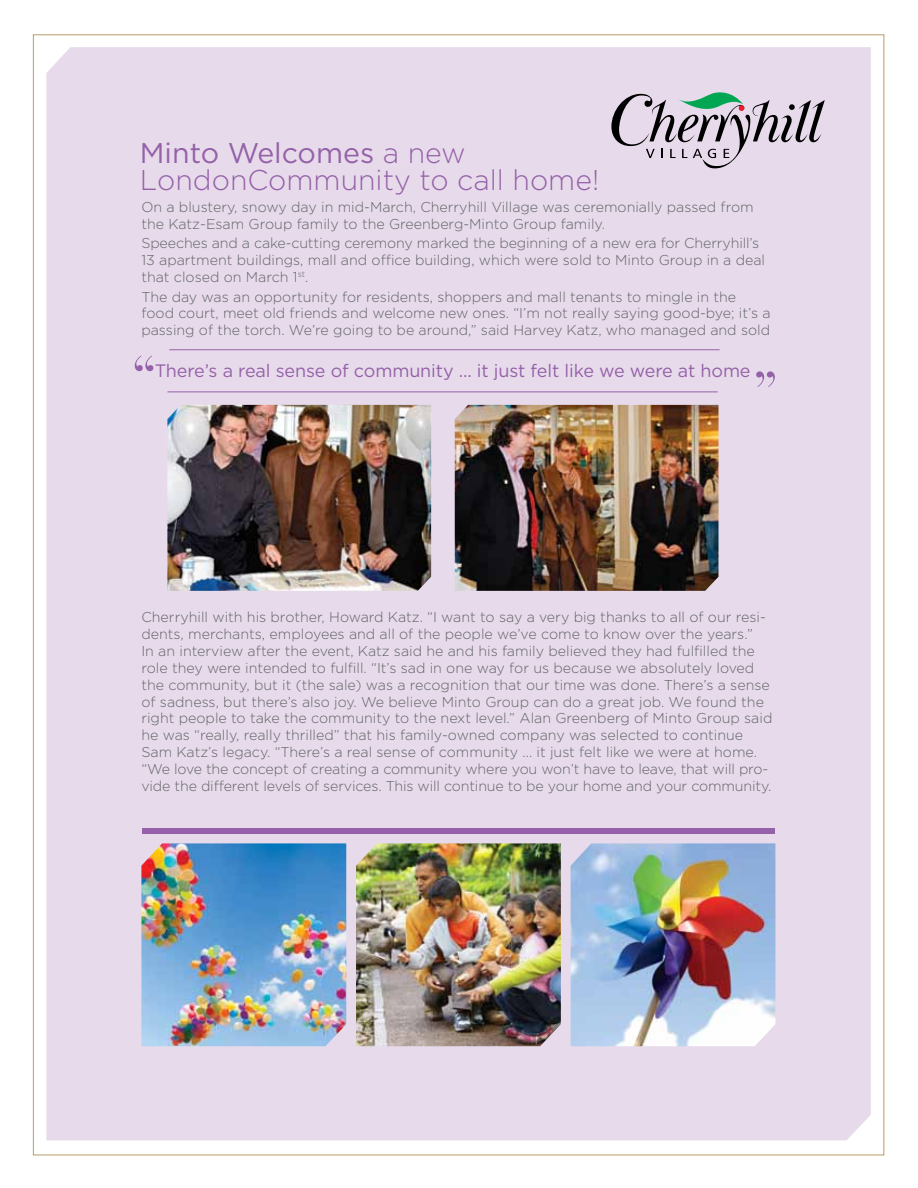
<style>
.page{position:relative;width:918px;height:1188px;background:#fff}
.page>*{position:absolute;margin:0;border:0;box-sizing:border-box;transform-origin:0 0}
.t1{font:300 28.5px/27px "Gotham";color:#9561a8}
.t2{font:18px "Gotham";letter-spacing:-.005em;color:#9561a8}
.t3{font:300 14.25px/16.8px "Gotham";color:#636466}
.s1{font-weight:400}
</style>
<div class="page">
<div style="left:46px;top:47px;width:825px;height:1093px;background:#e7dbeb"></div>
<img style="left:141px;top:843px;width:205px;height:203px">
<img style="left:571px;top:843px;width:204px;height:203px">
<img style="left:356px;top:843px;width:205px;height:203px">
<div style="left:142px;top:829px;width:633px;height:5px;background:#9561a8"></div>
<svg style="left:611px;top:91px;width:214px;height:77px;background:#bab5bf"></svg>
<img style="left:455px;top:405px;width:264px;height:186px">
<img style="left:167px;top:405px;width:264px;height:186px">
<svg style="left:135px;top:356px;width:18px;height:15px"></svg>
<svg style="left:756px;top:371px;width:19px;height:16px"></svg>
<hr style="left:169px;top:349px;width:551px;height:1px;background:#9561a8">
<hr style="left:167px;top:392px;width:551px;height:1px;background:#9561a8">
<h1 class="t1" style="left:140px;top:138px;width:461px"><span class="s1">Minto Welcomes</span> a new<br>LondonCommunity to call home!</h1>
<p class="t3" style="left:141px;top:198px;width:614px">On a blustery, snowy day in mid-March, Cherryhill Village was ceremonially passed from the Katz-Esam Group family to the Greenberg-Minto Group family.</p>
<p class="t3" style="left:141px;top:235px;width:625px">Speeches and a cake-cutting ceremony marked the beginning of a new era for Cherryhill’s<br>13 apartment buildings, mall and office building, which were sold to Minto Group in a deal that closed on March 1<sup>st</sup>.</p>
<p class="t3" style="left:141px;top:288px;width:631px">The day was an opportunity for residents, shoppers and mall tenants to mingle in the food court, meet old friends and welcome new ones. “I’m not really saying good-bye; it’s a passing of the torch. We’re going to be around,” said Harvey Katz, who managed and sold</p>
<p class="t2" style="left:155px;top:359px;width:597px">There’s a real sense of community ... it just felt like we were at home</p>
<p class="t3" style="left:141px;top:608px;width:633px">Cherryhill with his brother, Howard Katz. “I want to say a very big thanks to all of our resi&shy;dents, merchants, employees and all of the people we’ve come to know over the years.”<br>In an interview after the event, Katz said he and his family believed they had fulfilled the role they were intended to fulfill. “It’s sad in one way for us because we absolutely loved the community, but it (the sale) was a recognition that our time was done. There’s a sense of sadness, but there’s also joy. We believe Minto Group can do a great job. We found the right people to take the community to the next level.” Alan Greenberg of Minto Group said he was “really, really thrilled” that his family-owned company was selected to continue Sam Katz’s legacy. “There’s a real sense of community ... it just felt like we were at home. “We love the concept of creating a community where you won’t have to leave, that will pro&shy;vide the different levels of services. This will continue to be your home and your community.</p>
</div>
